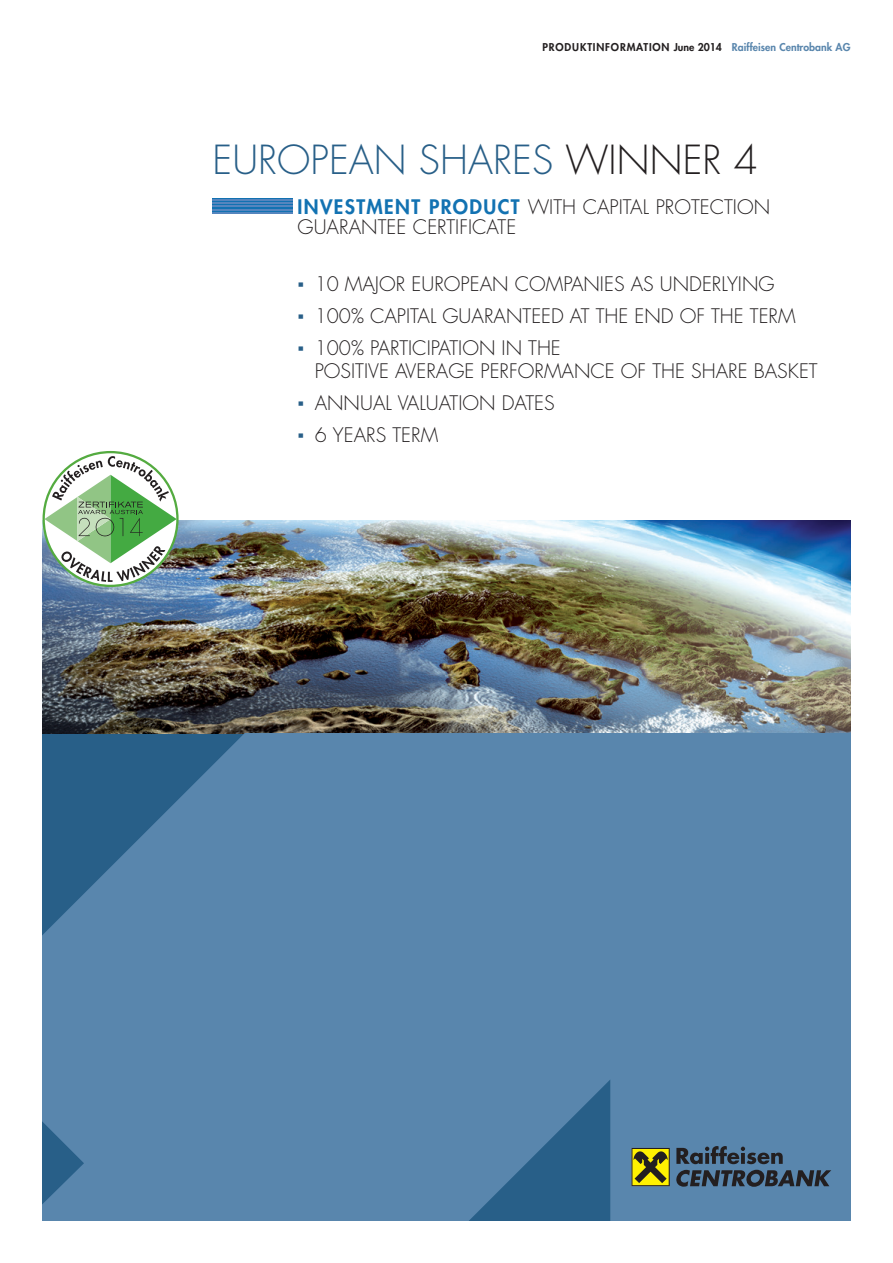
<style>
.page{position:relative;width:893px;height:1263px;background:#fff}
.page>*{position:absolute;margin:0;border:0;box-sizing:border-box;transform-origin:0 0}
.Titel_Blau{font:300 39px "Futura";color:#285f88}
.t1{font:300 19.5px/23.2px "Futura";color:#231f20}
.Kopfzeile{font:800 10.5px "Futura";color:#231f20}
.s1{color:#5986ad}
.s2{color:#231f20}
.s3{font-weight:800;color:#1272b2}
.s4{font-family:"Trebuchet MS";font-weight:400;color:#285f88}
</style>
<div class="page">
<img style="left:43px;top:521px;width:807px;height:212px">
<svg style="left:43px;top:733px;width:807px;height:487px;background:#5482a9"></svg>
<svg style="left:631px;top:1148px;width:39px;height:38px"></svg>
<div style="left:632px;top:1149px;width:37px;height:36px;background:#fff101"></div>
<svg style="left:633px;top:1151px;width:35px;height:32px"></svg>
<svg style="left:676px;top:1146px;width:107px;height:18px;background:#3f566b"></svg>
<svg style="left:676px;top:1170px;width:155px;height:17px;background:#3b4d5f"></svg>
<svg style="left:44px;top:456px;width:133px;height:126px"></svg>
<svg style="left:213px;top:200px;width:80px;height:12px"></svg>
<hr style="left:213px;top:202px;width:80px;height:2px;background:#5585be">
<hr style="left:213px;top:199px;width:80px;height:1px;background:#5585be">
<hr style="left:213px;top:212px;width:80px;height:2px;background:#5585be">
<hr style="left:213px;top:205px;width:80px;height:2px;background:#5585be">
<hr style="left:213px;top:209px;width:80px;height:2px;background:#5585be">
<p class="Kopfzeile" style="left:542px;top:40px;width:309px">PRODUKTINFORMATION June 2014 <span class="s1">Raiffeisen Centrobank AG</span></p>
<p class="Titel_Blau" style="left:213px;top:136px;width:547px">EUROPEAN SHARES <span class="s2">WINNER 4</span></p>
<p class="t1" style="left:298px;top:196px;width:474px"><span class="s3">INVESTMENT PRODUCT</span> WITH CAPITAL PROTECTION</p>
<p class="t1" style="left:298px;top:216px;width:220px">GUARANTEE CERTIFICATE</p>
<p class="t1" style="left:298px;top:273px;width:478px"><span class="s4">▪</span> 10 MAJOR EUROPEAN COMPANIES AS UNDERLYING</p>
<p class="t1" style="left:298px;top:305px;width:499px"><span class="s4">▪</span> 100% CAPITAL GUARANTEED AT THE END OF THE TERM</p>
<p class="t1" style="left:315px;top:337px;width:505px;text-indent:-17px"><span class="s4">▪</span> 100% PARTICIPATION IN THE<br>POSITIVE AVERAGE PERFORMANCE OF THE SHARE BASKET</p>
<p class="t1" style="left:298px;top:392px;width:259px"><span class="s4">▪</span> ANNUAL VALUATION DATES</p>
<p class="t1" style="left:298px;top:423px;width:142px"><span class="s4">▪</span> 6 YEARS TERM</p>
</div>
